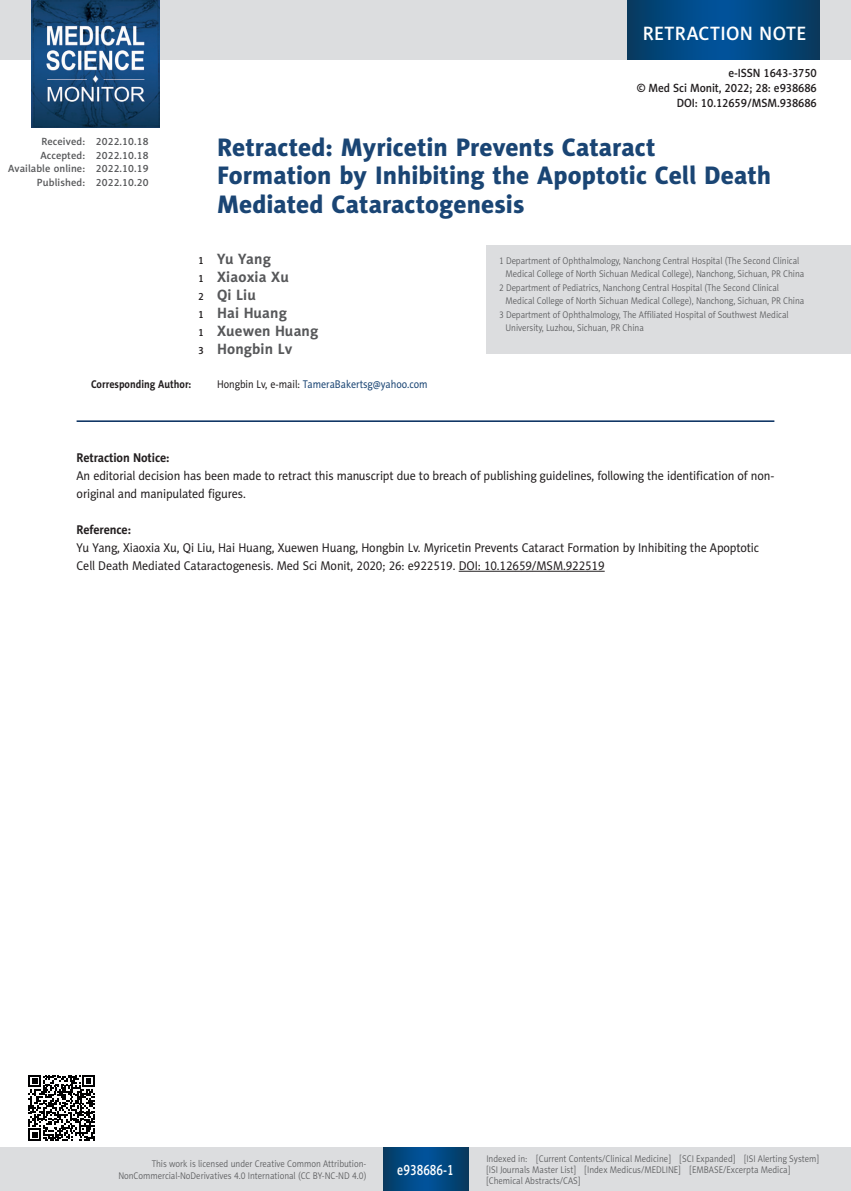
<style>
.page{position:relative;width:851px;height:1191px;background:#fff}
.page>*{position:absolute;margin:0;border:0;box-sizing:border-box;transform-origin:0 0}
.MSM_Tytul{font:25.5px/28.5px "Naomi Sans EFN Heavy";color:#1a4574}
.t1{font:19.5px "Naomi Sans EFN Medium";letter-spacing:.015em;color:#fff}
.MSM_Autorzy{font:700 15px "Naomi Sans EFN";letter-spacing:.01em;color:#57585a}
.MSM_e-PAGINA{font:15px "Naomi Sans EFN Medium";color:#fff;scale:.8 1}
.MSM_Summary_body{font:12.75px/18px "Naomi Sans EFN";letter-spacing:-.01em;color:#231f20;scale:.95 1}
.MSM_Summary_body-2{font:700 12.75px "Naomi Sans EFN";letter-spacing:-.01em;color:#231f20;scale:.95 1}
.MSM_full_text_pdf{font:12px "Naomi Sans EFN Medium";letter-spacing:-.01em;color:#231f20;scale:.95 1}
.MSM_Adres{font:11.25px "Naomi Sans EFN";color:#1a4574;scale:.9 1}
.MSM_Adres-2{font:700 11.25px "Naomi Sans EFN";color:#231f20;scale:.9 1}
.t2{font:10.5px "Naomi Sans EFN Medium";letter-spacing:.01em;color:#57585a}
.MSM_Afiliacja{font:9.75px/13.5px "Naomi Sans EFN Light";color:#57585a;scale:.9 1}
.s1{font-family:"Naomi Sans EFN Medium";font-weight:400;font-size:10.5px;color:#231f20}
.s2{color:#231f20}
</style>
<div class="page">
<hr style="left:77px;top:420px;width:697px;height:2px;background:#00295c">
<hr style="left:458px;top:571px;width:146px;height:1px;background:#231f20">
<svg style="left:28px;top:1075px;width:67px;height:66px"></svg>
<div style="left:486px;top:246px;width:364px;height:108px;background:#dcdddf"></div>
<div style="left:0;top:1148px;width:850px;height:43px;background:#dcdddf"></div>
<div style="left:0;top:0;width:850px;height:60px;background:#dcdddf"></div>
<svg style="left:627px;top:0;width:192px;height:60px;background:#02477e"></svg>
<img style="left:32px;top:0;width:127px;height:128px">
<svg style="left:383px;top:1147px;width:85px;height:43px;background:#02477e"></svg>
<p class="t2" style="left:41px;top:136px;width:109px">Received: 2022.10.18</p>
<p class="t2" style="left:40px;top:149px;width:110px">Accepted: 2022.10.18</p>
<p class="t2" style="left:8px;top:163px;width:142px">Available online: 2022.10.19</p>
<p class="t2" style="left:37px;top:176px;width:113px">Published: 2022.10.20</p>
<h2 class="t1" style="left:642px;top:22px;width:165px">RETRACTION NOTE</h2>
<p class="MSM_full_text_pdf" style="left:728px;top:66px;width:95px">e-ISSN 1643-3750</p>
<p class="MSM_full_text_pdf" style="left:636px;top:81px;width:191px">© Med Sci Monit, 2022; 28: e938686</p>
<p class="MSM_full_text_pdf" style="left:676px;top:96px;width:149px">DOI: 10.12659/MSM.938686</p>
<p class="MSM_Tytul" style="left:217px;top:132px;width:555px">Retracted: Myricetin Prevents Cataract<br>Formation by Inhibiting the Apoptotic Cell Death<br>Mediated Cataractogenesis</p>
<p class="MSM_Autorzy" style="left:198px;top:250px;width:74px"><span class="s1">1</span> Yu Yang</p>
<p class="MSM_Autorzy" style="left:198px;top:268px;width:92px"><span class="s1">1</span> Xiaoxia Xu</p>
<p class="MSM_Autorzy" style="left:198px;top:286px;width:59px"><span class="s1">2</span> Qi Liu</p>
<p class="MSM_Autorzy" style="left:198px;top:304px;width:90px"><span class="s1">1</span> Hai Huang</p>
<p class="MSM_Autorzy" style="left:198px;top:322px;width:121px"><span class="s1">1</span> Xuewen Huang</p>
<p class="MSM_Autorzy" style="left:198px;top:340px;width:96px"><span class="s1">3</span> Hongbin Lv</p>
<p class="MSM_Afiliacja" style="left:505px;top:254px;width:333px;text-indent:-6px">1 Department of Ophthalmology, Nanchong Central Hospital (The Second Clinical<br>Medical College of North Sichuan Medical College), Nanchong, Sichuan, PR China</p>
<p class="MSM_Afiliacja" style="left:505px;top:281px;width:333px;text-indent:-6px">2 Department of Pediatrics, Nanchong Central Hospital (The Second Clinical<br>Medical College of North Sichuan Medical College), Nanchong, Sichuan, PR China</p>
<p class="MSM_Afiliacja" style="left:505px;top:308px;width:316px;text-indent:-6px">3 Department of Ophthalmology, The Affiliated Hospital of Southwest Medical<br>University, Luzhou, Sichuan, PR China</p>
<p class="MSM_Adres-2" style="left:91px;top:377px;width:113px">Corresponding Author:</p>
<p class="MSM_Adres" style="left:217px;top:377px;width:235px"><span class="s2">Hongbin Lv, e-mail:</span> TameraBakertsg@yahoo.com</p>
<p class="MSM_Summary_body-2" style="left:77px;top:450px;width:99px">Retraction Notice:</p>
<p class="MSM_Summary_body" style="left:77px;top:467px;width:736px">An editorial decision has been made to retract this manuscript due to breach of publishing guidelines, following the identification of non&shy;original and manipulated figures.</p>
<p class="MSM_Summary_body-2" style="left:77px;top:522px;width:59px">Reference:</p>
<p class="MSM_Summary_body" style="left:77px;top:539px;width:720px">Yu Yang, Xiaoxia Xu, Qi Liu, Hai Huang, Xuewen Huang, Hongbin Lv. Myricetin Prevents Cataract Formation by Inhibiting the Apoptotic<br>Cell Death Mediated Cataractogenesis. Med Sci Monit, 2020; 26: e922519. DOI: 10.12659/MSM.922519</p>
<p class="MSM_Afiliacja" style="left:118px;top:1158px;width:277px;line-height:11.2px;text-align:right">This work is licensed under Creative Common Attribution-<br>NonCommercial-NoDerivatives 4.0 International (CC BY-NC-ND 4.0)</p>
<p class="MSM_e-PAGINA" style="left:397px;top:1160px;width:72px">e938686-1</p>
<p class="MSM_Afiliacja" style="left:486px;top:1152px;width:371px;line-height:11.2px">Indexed in: [Current Contents/Clinical Medicine] [SCI Expanded] [ISI Alerting System] [ISI Journals Master List] [Index Medicus/MEDLINE] [EMBASE/Excerpta Medica] [Chemical Abstracts/CAS]</p>
</div>
